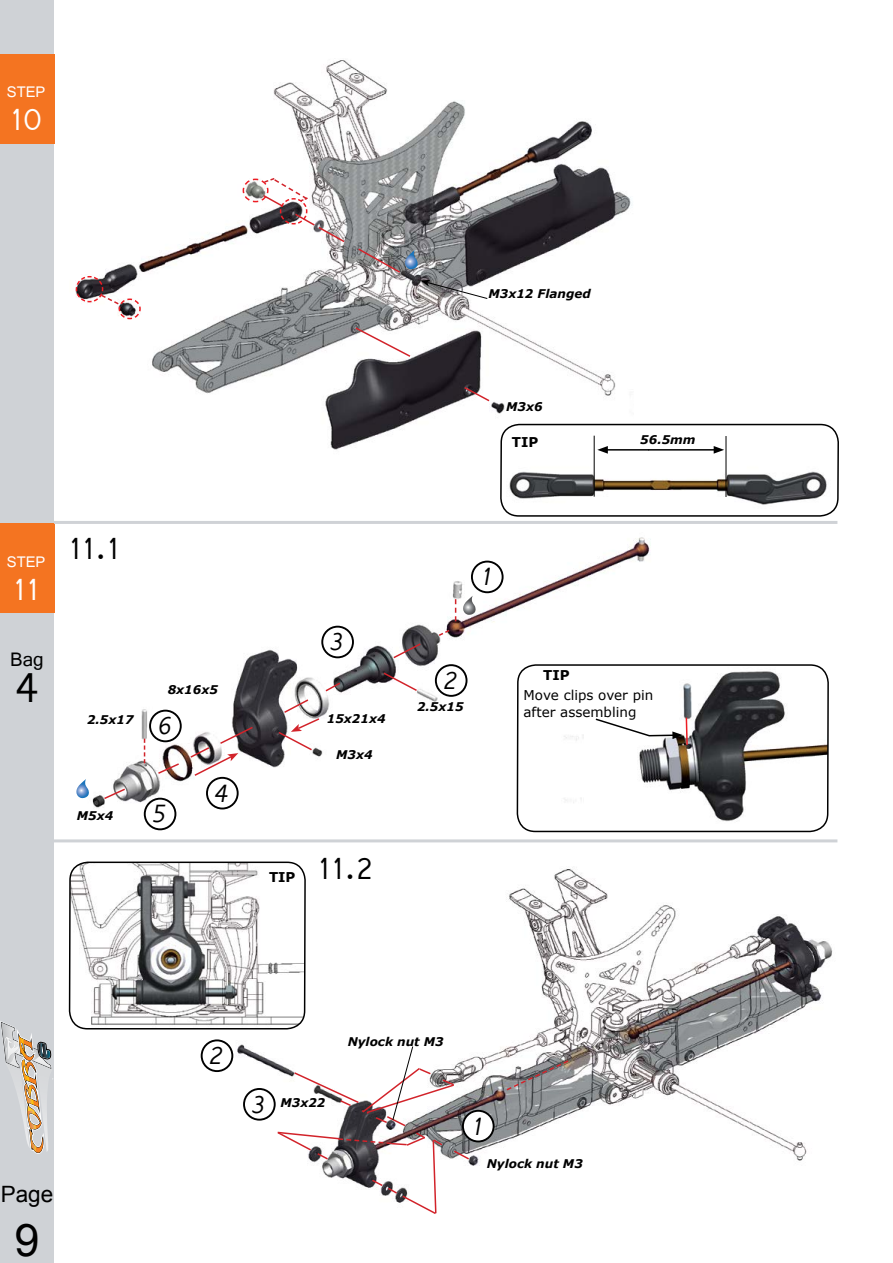
<style>
.page{position:relative;width:893px;height:1263px;background:#fff}
.page>*{position:absolute;margin:0;border:0;box-sizing:border-box;transform-origin:0 0}
.t1{font:45px "Arial";color:#000}
.t2{font:45px "Vrinda";color:#000}
.t3{font:33px "Vrinda";color:#000}
.t4{font:33px "Vrinda";color:#fff}
.t5{font:italic 27px "Vrinda";color:#000}
.t6{font:22.5px "Arial";color:#000}
.t7{font:21px "Vrinda";color:#000}
.t8{font:16.5px "Vrinda";color:#fff}
.t9{font:13.5px/16.2px "Verdana";color:#000}
.t10{font:700 13.5px "Verdana";color:#000}
.t11{font:italic 700 12px "Verdana";color:#000}
</style>
<div class="page">
<div style="left:0;top:0;width:54px;height:1263px;background:#cfd2d6"></div>
<svg style="left:1px;top:1022px;width:52px;height:132px"></svg>
<img style="left:82px;top:537px;width:569px;height:279px">
<img style="left:105px;top:60px;width:529px;height:390px">
<img style="left:224px;top:842px;width:613px;height:324px">
<div style="left:0;top:54px;width:54px;height:89px;background:#f47421"></div>
<div style="left:0;top:524px;width:54px;height:89px;background:#f47421"></div>
<img style="left:501px;top:424px;width:337px;height:92px">
<div style="left:500px;top:424px;width:339px;height:93px;border:2px solid #000;border-radius:18px"></div>
<hr style="left:594px;top:436px;width:1px;height:61px;background:#000">
<hr style="left:648px;top:449px;width:68px;height:2px;background:#000">
<svg style="left:714px;top:446px;width:10px;height:8px"></svg>
<hr style="left:726px;top:436px;width:1px;height:61px;background:#000">
<hr style="left:605px;top:449px;width:44px;height:2px;background:#000">
<svg style="left:597px;top:446px;width:11px;height:8px"></svg>
<div style="left:628px;top:434px;width:80px;height:12px;background:#fff"></div>
<svg style="left:463px;top:386px;width:28px;height:17px"></svg>
<svg style="left:354px;top:326px;width:58px;height:32px"></svg>
<svg style="left:75px;top:275px;width:67px;height:45px"></svg>
<svg style="left:357px;top:247px;width:61px;height:27px;background:#8e8c93"></svg>
<svg style="left:76px;top:779px;width:13px;height:19px"></svg>
<hr style="left:54px;top:521px;width:783px;height:3px;background:#cfd2d6">
<hr style="left:54px;top:839px;width:783px;height:3px;background:#cfd2d6">
<div style="left:472px;top:562px;width:31px;height:30px;background:#fff;border-radius:50%"></div>
<div style="left:471px;top:561px;width:33px;height:32px;border:2px solid #000;border-radius:50%"></div>
<div style="left:463px;top:1111px;width:31px;height:30px;background:#fff;border-radius:50%"></div>
<div style="left:462px;top:1110px;width:33px;height:32px;border:2px solid #000;border-radius:50%"></div>
<div style="left:436px;top:665px;width:31px;height:31px;background:#fff;border-radius:50%"></div>
<div style="left:435px;top:664px;width:32px;height:33px;border:2px solid #000;border-radius:50%"></div>
<div style="left:322px;top:627px;width:31px;height:30px;background:#fff;border-radius:50%"></div>
<div style="left:321px;top:626px;width:33px;height:32px;border:2px solid #000;border-radius:50%"></div>
<div style="left:207px;top:778px;width:31px;height:30px;background:#fff;border-radius:50%"></div>
<div style="left:206px;top:777px;width:33px;height:32px;border:2px solid #000;border-radius:50%"></div>
<div style="left:145px;top:799px;width:30px;height:30px;background:#fff;border-radius:50%"></div>
<div style="left:144px;top:798px;width:32px;height:32px;border:2px solid #000;border-radius:50%"></div>
<div style="left:150px;top:711px;width:31px;height:30px;background:#fff;border-radius:50%"></div>
<div style="left:149px;top:710px;width:33px;height:32px;border:2px solid #000;border-radius:50%"></div>
<svg style="left:103px;top:787px;width:24px;height:13px"></svg>
<svg style="left:156px;top:762px;width:25px;height:13px"></svg>
<svg style="left:189px;top:725px;width:65px;height:52px"></svg>
<svg style="left:505px;top:1059px;width:11px;height:33px"></svg>
<svg style="left:437px;top:628px;width:14px;height:9px"></svg>
<svg style="left:392px;top:642px;width:30px;height:18px"></svg>
<svg style="left:455px;top:599px;width:1px;height:22px"></svg>
<svg style="left:144px;top:739px;width:1px;height:24px"></svg>
<svg style="left:382px;top:671px;width:37px;height:21px"></svg>
<svg style="left:277px;top:681px;width:65px;height:71px"></svg>
<svg style="left:242px;top:177px;width:104px;height:67px"></svg>
<svg style="left:463px;top:595px;width:13px;height:20px"></svg>
<svg style="left:516px;top:663px;width:314px;height:503px"></svg>
<div style="left:523px;top:690px;width:142px;height:43px;background:#fff"></div>
<svg style="left:594px;top:716px;width:95px;height:30px"></svg>
<svg style="left:307px;top:1045px;width:164px;height:169px"></svg>
<svg style="left:68px;top:861px;width:239px;height:305px"></svg>
<svg style="left:421px;top:280px;width:67px;height:19px"></svg>
<h3 class="t8" style="left:7px;top:81px;width:40px">STEP</h3>
<h2 class="t4" style="left:10px;top:97px;width:34px">10</h2>
<p class="t11" style="left:488px;top:285px;width:104px">M3x12 Flanged</p>
<p class="t11" style="left:506px;top:398px;width:38px">M3x6</p>
<p class="t10" style="left:512px;top:432px;width:28px">TIP</p>
<p class="t11" style="left:640px;top:431px;width:57px">56.5mm</p>
<h3 class="t8" style="left:7px;top:550px;width:40px">STEP</h3>
<h2 class="t4" style="left:13px;top:567px;width:28px">11</h2>
<h3 class="t7" style="left:10px;top:645px;width:35px">Bag</h3>
<h1 class="t2" style="left:14px;top:658px;width:27px">4</h1>
<h2 class="t3" style="left:68px;top:527px;width:53px">11.1</h2>
<p class="t11" style="left:168px;top:681px;width:52px">8x16x5</p>
<h3 class="t5" style="left:328px;top:624px;width:23px">3</h3>
<p class="t11" style="left:87px;top:711px;width:48px">2.5x17</p>
<p class="t11" style="left:327px;top:710px;width:60px">15x21x4</p>
<h3 class="t5" style="left:156px;top:708px;width:23px">6</h3>
<p class="t11" style="left:77px;top:807px;width:38px">M5x4</p>
<h3 class="t5" style="left:151px;top:796px;width:23px">5</h3>
<h3 class="t5" style="left:213px;top:775px;width:23px">4</h3>
<p class="t11" style="left:336px;top:746px;width:38px">M3x4</p>
<p class="t10" style="left:269px;top:868px;width:28px">TIP</p>
<h2 class="t3" style="left:318px;top:847px;width:58px">11.2</h2>
<h3 class="t5" style="left:480px;top:559px;width:19px">1</h3>
<h3 class="t5" style="left:442px;top:662px;width:23px">2</h3>
<p class="t11" style="left:417px;top:699px;width:48px">2.5x15</p>
<p class="t10" style="left:543px;top:665px;width:28px">TIP</p>
<p class="t9" style="left:523px;top:687px;width:131px">Move clips over pin after assembling</p>
<h3 class="t6" style="left:1px;top:1179px;width:54px">Page</h3>
<h1 class="t1" style="left:14px;top:1211px;width:27px">9</h1>
<h3 class="t5" style="left:208px;top:1037px;width:23px">2</h3>
<h3 class="t5" style="left:250px;top:1086px;width:23px">3</h3>
<p class="t11" style="left:280px;top:1094px;width:46px">M3x22</p>
<p class="t11" style="left:348px;top:1033px;width:98px">Nylock nut M3</p>
<h3 class="t5" style="left:471px;top:1108px;width:19px">1</h3>
<p class="t11" style="left:487px;top:1155px;width:98px">Nylock nut M3</p>
</div>
